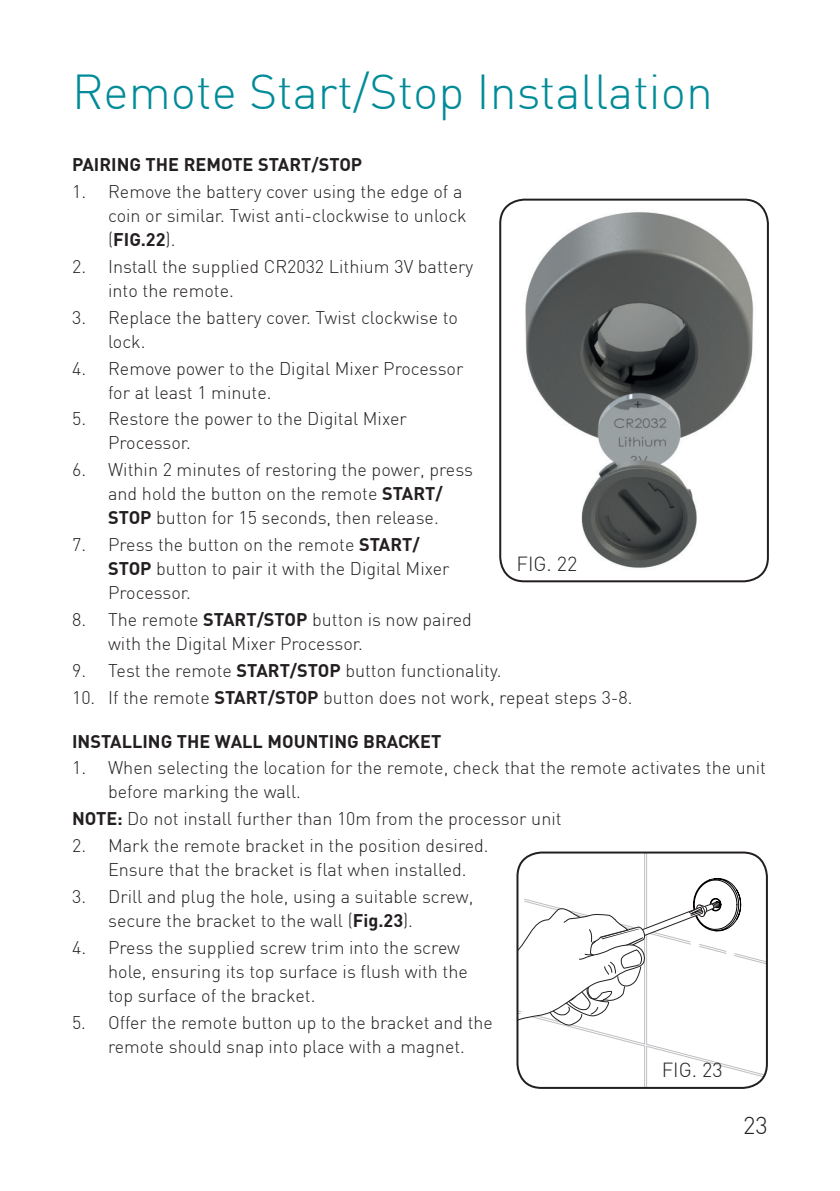
<style>
.page{position:relative;width:840px;height:1191px;background:#fff}
.page>*{position:absolute;margin:0;border:0;box-sizing:border-box;transform-origin:0 0}
.t1{font:300 48px "DIN";color:#008b98}
.t2{font:300 24px "DIN";color:#231f20}
.t3{font:300 20px "DIN";color:#231f20}
.t4{font:300 18px/24px "DIN";color:#231f20}
.t5{font:700 18px "DIN";color:#231f20}
.s1{font-weight:700}
</style>
<div class="page">
<img style="left:500px;top:200px;width:267px;height:381px">
<div style="left:499px;top:199px;width:269px;height:383px;border:2px solid #231f20;border-radius:24px"></div>
<hr style="left:646px;top:1046px;width:1px;height:42px;background:#bebfc2">
<hr style="left:646px;top:852px;width:1px;height:78px;background:#bebfc2">
<svg style="left:748px;top:852px;width:10px;height:4px"></svg>
<hr style="left:644px;top:1046px;width:1px;height:42px;background:#bebfc2">
<hr style="left:644px;top:852px;width:1px;height:78px;background:#bebfc2">
<svg style="left:519px;top:878px;width:247px;height:205px"></svg>
<div style="left:516px;top:851px;width:251px;height:238px;border:2px solid #231f20;border-radius:24px"></div>
<h1 class="t1" style="left:72px;top:63px;width:642px">Remote Start/Stop Installation</h1>
<p class="t5" style="left:72px;top:153px;width:291px">PAIRING THE REMOTE START/STOP</p>
<p class="t4" style="left:108px;top:179px;width:360px;text-indent:-36px">1. Remove the battery cover using the edge of a coin or similar. Twist anti-clockwise to unlock (<span class="s1">FIG.22</span>).</p>
<p class="t4" style="left:108px;top:254px;width:366px;text-indent:-36px">2. Install the supplied CR2032 Lithium 3V battery into the remote.</p>
<p class="t4" style="left:108px;top:305px;width:351px;text-indent:-36px">3. Replace the battery cover. Twist clockwise to lock.</p>
<p class="t4" style="left:108px;top:356px;width:356px;text-indent:-36px">4. Remove power to the Digital Mixer Processor for at least 1 minute.</p>
<p class="t4" style="left:108px;top:407px;width:300px;text-indent:-36px">5. Restore the power to the Digital Mixer<br>Processor.</p>
<p class="t4" style="left:72px;top:457px;width:402px;text-align:center">6. Within 2 minutes of restoring the power, press and hold the button on the remote <span class="s1">START/<br>STOP</span> button for 15 seconds, then release.</p>
<p class="t4" style="left:108px;top:532px;width:343px;text-indent:-36px">7. Press the button on the remote <span class="s1">START/<br>STOP</span> button to pair it with the Digital Mixer<br>Processor.</p>
<p class="t4" style="left:108px;top:607px;width:365px;text-indent:-36px">8. The remote <span class="s1">START/STOP</span> button is now paired with the Digital Mixer Processor.</p>
<p class="t4" style="left:72px;top:658px;width:430px">9. Test the remote <span class="s1">START/STOP</span> button functionality.</p>
<p class="t4" style="left:72px;top:685px;width:561px">10. If the remote <span class="s1">START/STOP</span> button does not work, repeat steps 3-8.</p>
<p class="t5" style="left:72px;top:729px;width:371px">INSTALLING THE WALL MOUNTING BRACKET</p>
<p class="t4" style="left:108px;top:755px;width:659px;text-indent:-36px">1. When selecting the location for the remote, check that the remote activates the unit before marking the wall.</p>
<p class="t4" style="left:72px;top:806px;width:491px"><span class="s1">NOTE:</span> Do not install further than 10m from the processor unit</p>
<p class="t4" style="left:108px;top:833px;width:382px;text-indent:-36px">2. Mark the remote bracket in the position desired.<br>Ensure that the bracket is flat when installed.</p>
<p class="t4" style="left:108px;top:884px;width:366px;text-indent:-36px">3. Drill and plug the hole, using a suitable screw, secure the bracket to the wall (<span class="s1">Fig.23</span>).</p>
<p class="t4" style="left:108px;top:935px;width:361px;text-indent:-36px">4. Press the supplied screw trim into the screw hole, ensuring its top surface is flush with the top surface of the bracket.</p>
<p class="t4" style="left:72px;top:1010px;width:422px;text-align:center">5. Offer the remote button up to the bracket and the remote should snap into place with a magnet.</p>
<p class="t3" style="left:516px;top:551px;width:62px">FIG. 22</p>
<p class="t3" style="left:661px;top:1057px;width:62px">FIG. 23</p>
<h2 class="t2" style="left:742px;top:1110px;width:26px">23</h2>
</div>
